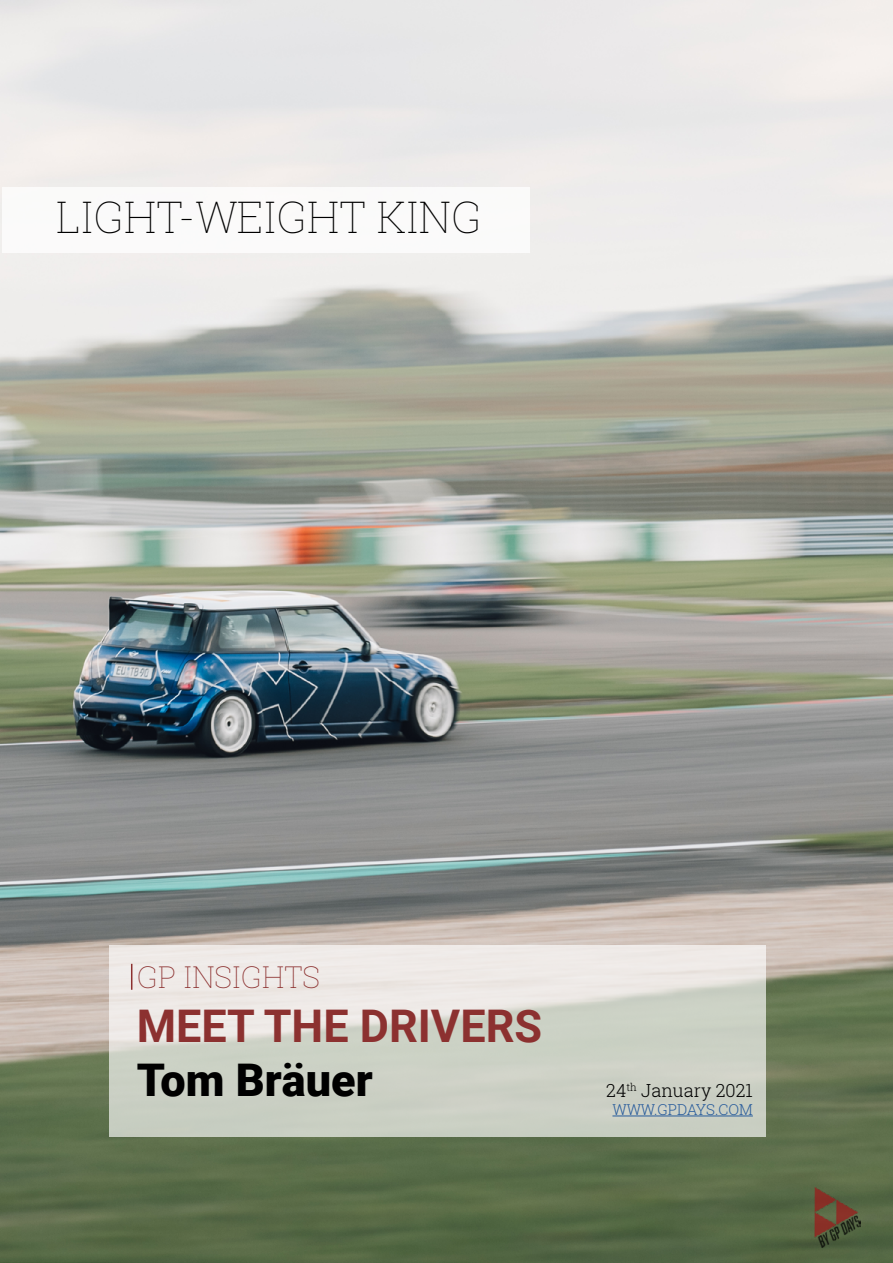
<style>
.page{position:relative;width:893px;height:1263px;background:#fff}
.page>*{position:absolute;margin:0;border:0;box-sizing:border-box;transform-origin:0 0}
.t1{font:700 45px "Roboto";color:#8c3130}
.t2{font:900 45px "Roboto";color:#000}
.t3{font:100 43.5px "Roboto Slab";color:#000}
.t4{font:100 30px "Roboto Slab";color:#8c3130}
.t5{font:300 18px "Roboto Slab";color:#000}
.t6{font:300 15px "Roboto Slab";color:#275b9b}
</style>
<div class="page">
<img style="left:0;top:0;width:893px;height:1262px">
<svg style="left:110px;top:945px;width:656px;height:192px;background:#d7d9d0"></svg>
<div style="left:2px;top:187px;width:528px;height:66px;background:#fff"></div>
<svg style="left:131px;top:964px;width:1px;height:26px"></svg>
<img style="left:814px;top:1188px;width:46px;height:59px">
<hr style="left:612px;top:1115px;width:141px;height:1px;background:#275b9b">
<p class="t3" style="left:56px;top:187px;width:427px">LIGHT-WEIGHT KING</p>
<p class="t4" style="left:137px;top:956px;width:185px">GP INSIGHTS</p>
<p class="t1" style="left:137px;top:994px;width:407px">MEET THE DRIVERS</p>
<p class="t2" style="left:137px;top:1048px;width:237px">Tom Bräuer</p>
<p class="t5" style="left:606px;top:1078px;width:148px">24<sup>th</sup> January 2021</p>
<p class="t6" style="left:612px;top:1099px;width:142px">WWW.GPDAYS.COM</p>
</div>
